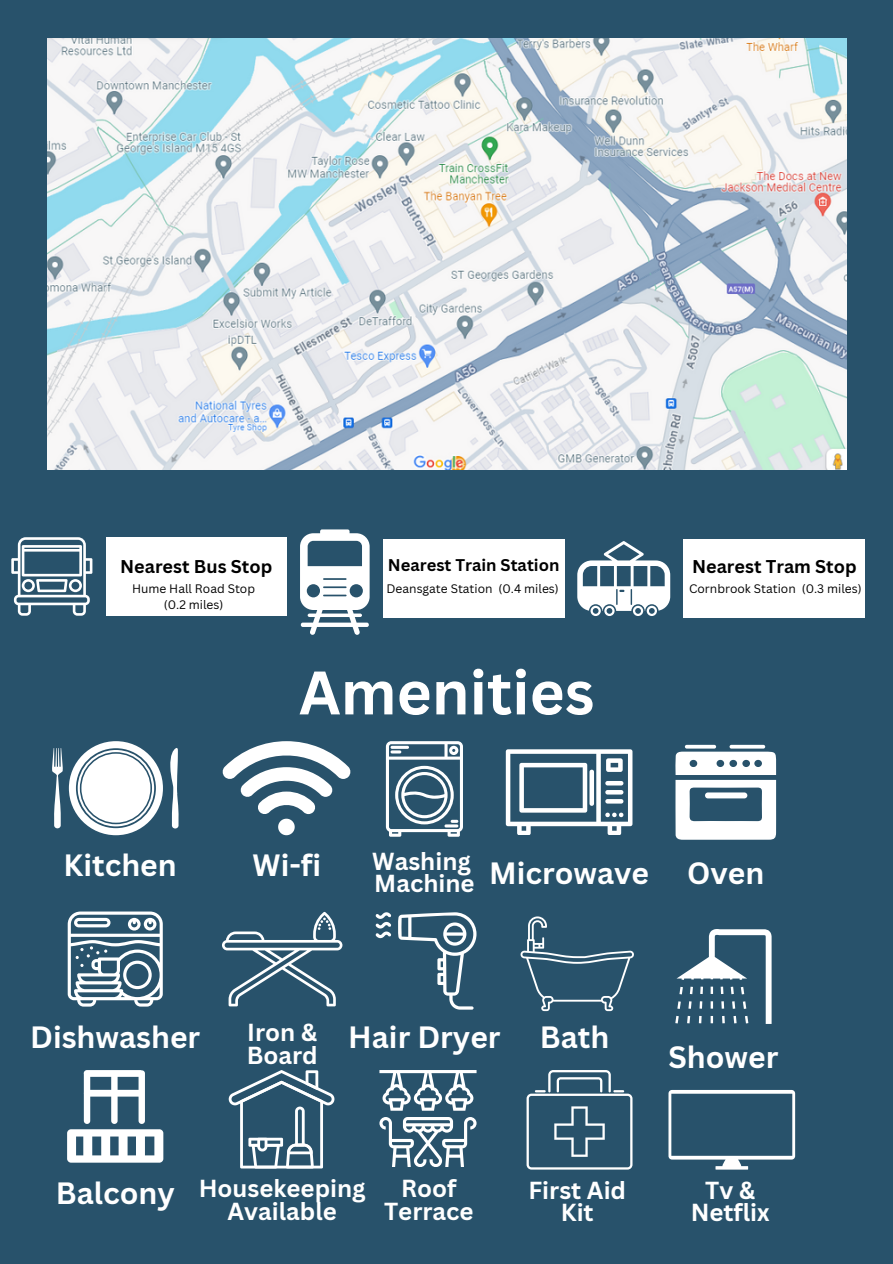
<style>
.page{position:relative;width:893px;height:1264px;background:#fff}
.page>*{position:absolute;margin:0;border:0;box-sizing:border-box;transform-origin:0 0}
.t1{font:700 60px "Canva Sans";color:#fff}
.t2{font:700 30px "Canva Sans";color:#fff}
.t3{font:700 24px/22.5px "Canva Sans";color:#fff;text-align:center}
.t4{font:700 18px "Canva Sans";color:#000}
.t5{font:700 16.5px "Canva Sans";color:#000}
.t6{font:12px/16px "Canva Sans";color:#000;text-align:center}
</style>
<div class="page">
<div style="left:0;top:0;width:892px;height:1263px;background:#28526b"></div>
<img style="left:47px;top:38px;width:799px;height:431px">
<div style="left:383px;top:539px;width:181px;height:79px;background:#fff"></div>
<div style="left:683px;top:539px;width:181px;height:79px;background:#fff"></div>
<div style="left:106px;top:537px;width:181px;height:79px;background:#fff"></div>
<svg style="left:300px;top:529px;width:69px;height:106px"></svg>
<svg style="left:577px;top:541px;width:93px;height:75px"></svg>
<svg style="left:11px;top:537px;width:81px;height:78px"></svg>
<svg style="left:69px;top:741px;width:94px;height:94px"></svg>
<div style="left:81px;top:753px;width:69px;height:69px;background:#fff;border-radius:50%"></div>
<svg style="left:52px;top:748px;width:11px;height:80px"></svg>
<svg style="left:170px;top:748px;width:9px;height:80px"></svg>
<svg style="left:222px;top:741px;width:129px;height:94px"></svg>
<svg style="left:386px;top:741px;width:76px;height:95px"></svg>
<svg style="left:68px;top:911px;width:94px;height:95px"></svg>
<svg style="left:506px;top:749px;width:126px;height:85px"></svg>
<svg style="left:675px;top:744px;width:101px;height:95px"></svg>
<svg style="left:222px;top:911px;width:120px;height:95px"></svg>
<svg style="left:375px;top:912px;width:101px;height:97px"></svg>
<svg style="left:520px;top:916px;width:114px;height:95px"></svg>
<svg style="left:675px;top:929px;width:96px;height:94px"></svg>
<svg style="left:67px;top:1070px;width:96px;height:92px"></svg>
<svg style="left:229px;top:1070px;width:105px;height:98px"></svg>
<svg style="left:379px;top:1117px;width:97px;height:49px"></svg>
<svg style="left:379px;top:1070px;width:97px;height:40px"></svg>
<svg style="left:526px;top:1070px;width:106px;height:98px"></svg>
<svg style="left:668px;top:1089px;width:127px;height:80px"></svg>
<p class="t4" style="left:120px;top:553px;width:153px">Nearest Bus Stop</p>
<p class="t5" style="left:388px;top:553px;width:173px">Nearest Train Station</p>
<h4 class="t4" style="left:692px;top:553px;width:166px">Nearest Tram Stop</h4>
<p class="t6" style="left:132px;top:580px;width:124px">Hume Hall Road Stop (0.2 miles)</p>
<p class="t6" style="left:386px;top:580px;width:174px">Deansgate Station (0.4 miles)</p>
<h4 class="t6" style="left:689px;top:580px;width:174px">Cornbrook Station (0.3 miles)</h4>
<p class="t1" style="left:299px;top:650px;width:297px">Amenities</p>
<p class="t2" style="left:64px;top:844px;width:115px">Kitchen</p>
<h4 class="t2" style="left:252px;top:844px;width:70px">Wi-fi</h4>
<p class="t3" style="left:372px;top:849px;width:104px;text-align:left">Washing<br>Machine</p>
<h1 class="t2" style="left:489px;top:851px;width:161px">Microwave</h1>
<p class="t2" style="left:687px;top:851px;width:79px">Oven</p>
<h2 class="t2" style="left:30px;top:1015px;width:172px">Dishwasher</h2>
<p class="t3" style="left:247px;top:1020px;width:73px;text-align:left">Iron &amp;<br>Board</p>
<h2 class="t2" style="left:348px;top:1015px;width:154px">Hair Dryer</h2>
<p class="t2" style="left:540px;top:1015px;width:71px">Bath</p>
<p class="t2" style="left:668px;top:1036px;width:111px">Shower</p>
<h3 class="t2" style="left:56px;top:1171px;width:120px">Balcony</h3>
<h2 class="t3" style="left:199px;top:1176px;width:168px">Housekeeping<br>Available</h2>
<p class="t3" style="left:384px;top:1176px;width:91px">Roof<br>Terrace</p>
<h2 class="t3" style="left:528px;top:1177px;width:99px">First Aid<br>Kit</h2>
<p class="t3" style="left:690px;top:1177px;width:81px">Tv &amp;<br>Netflix</p>
</div>
